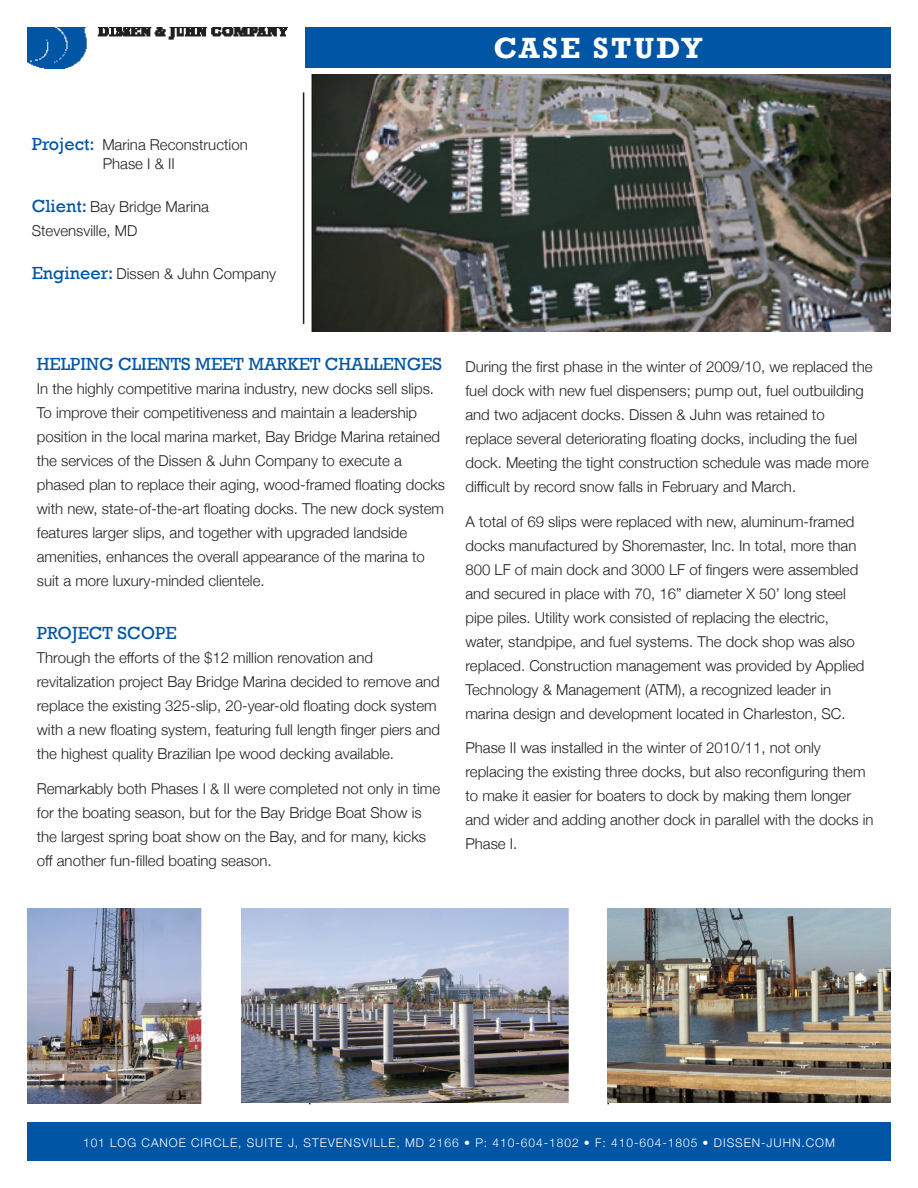
<style>
.page{position:relative;width:918px;height:1188px;background:#fff}
.page>*{position:absolute;margin:0;border:0;box-sizing:border-box;transform-origin:0 0}
.t1{font:700 30px "Rockwell";letter-spacing:.08em;color:#fff}
.t2{font:18px "Rockwell";color:#0155a5}
.Paragraph_Style_1{font:300 15px/24px "Helvetica Neue";color:#231f20}
.t3{font:300 12px "Helvetica Neue";letter-spacing:.08em;color:#fff}
.s1{font-family:"Rockwell";font-weight:400;font-size:18px;color:#0155a5}
</style>
<div class="page">
<img style="left:27px;top:27px;width:261px;height:41px">
<div style="left:305px;top:27px;width:586px;height:41px;background:#0155a5"></div>
<hr style="left:303px;top:92px;width:1px;height:232px;background:#231f20">
<div style="left:27px;top:1122px;width:864px;height:39px;background:#0155a5"></div>
<hr style="left:309px;top:925px;width:1px;height:179px;background:#231f20">
<hr style="left:608px;top:925px;width:1px;height:179px;background:#231f20">
<img style="left:311px;top:74px;width:580px;height:257px">
<img style="left:608px;top:909px;width:283px;height:194px">
<img style="left:242px;top:909px;width:327px;height:194px">
<img style="left:27px;top:909px;width:175px;height:195px">
<p class="t1" style="left:494px;top:29px;width:210px">CASE STUDY</p>
<p class="Paragraph_Style_1" style="left:32px;top:131px;width:218px"><span class="s1">Project:</span> Marina Reconstruction</p>
<p class="Paragraph_Style_1" style="left:103px;top:151px;width:73px">Phase I &amp; II</p>
<p class="Paragraph_Style_1" style="left:32px;top:193px;width:179px"><span class="s1">Client:</span> Bay Bridge Marina</p>
<p class="Paragraph_Style_1" style="left:32px;top:218px;width:107px">Stevensville, MD</p>
<p class="Paragraph_Style_1" style="left:32px;top:261px;width:246px"><span class="s1">Engineer:</span> Dissen &amp; Juhn Company</p>
<p class="t2" style="left:37px;top:353px;width:407px">HELPING CLIENTS MEET MARKET CHALLENGES</p>
<p class="Paragraph_Style_1" style="left:37px;top:375px;width:410px">In the highly competitive marina industry, new docks sell slips.<br>To improve their competitiveness and maintain a leadership position in the local marina market, Bay Bridge Marina retained the services of the Dissen &amp; Juhn Company to execute a phased plan to replace their aging, wood-framed floating docks with new, state-of-the-art floating docks. The new dock system features larger slips, and together with upgraded landside amenities, enhances the overall appearance of the marina to suit a more luxury-minded clientele.</p>
<p class="t2" style="left:37px;top:623px;width:141px">PROJECT SCOPE</p>
<p class="Paragraph_Style_1" style="left:37px;top:645px;width:405px">Through the efforts of the $12 million renovation and revitalization project Bay Bridge Marina decided to remove and replace the existing 325-slip, 20-year-old floating dock system with a new floating system, featuring full length finger piers and the highest quality Brazilian Ipe wood decking available.</p>
<p class="Paragraph_Style_1" style="left:37px;top:775px;width:405px">Remarkably both Phases I &amp; II were completed not only in time for the boating season, but for the Bay Bridge Boat Show is the largest spring boat show on the Bay, and for many, kicks off another fun-filled boating season.</p>
<p class="Paragraph_Style_1" style="left:465px;top:353px;width:409px">During the first phase in the winter of 2009/10, we replaced the fuel dock with new fuel dispensers; pump out, fuel outbuilding and two adjacent docks. Dissen &amp; Juhn was retained to replace several deteriorating floating docks, including the fuel dock. Meeting the tight construction schedule was made more difficult by record snow falls in February and March.</p>
<p class="Paragraph_Style_1" style="left:465px;top:508px;width:400px">A total of 69 slips were replaced with new, aluminum-framed docks manufactured by Shoremaster, Inc. In total, more than 800 LF of main dock and 3000 LF of fingers were assembled and secured in place with 70, 16” diameter X 50’ long steel pipe piles. Utility work consisted of replacing the electric, water, standpipe, and fuel systems. The dock shop was also replaced. Construction management was provided by Applied Technology &amp; Management (ATM), a recognized leader in marina design and development located in Charleston, SC.</p>
<p class="Paragraph_Style_1" style="left:465px;top:735px;width:410px">Phase II was installed in the winter of 2010/11, not only replacing the existing three docks, but also reconfiguring them to make it easier for boaters to dock by making them longer and wider and adding another dock in parallel with the docks in Phase I.</p>
<p class="t3" style="left:83px;top:1133px;width:753px">101 LOG CANOE CIRCLE, SUITE J, STEVENSVILLE, MD 2166 • P: 410-604-1802 • F: 410-604-1805 • DISSEN-JUHN.COM</p>
</div>
